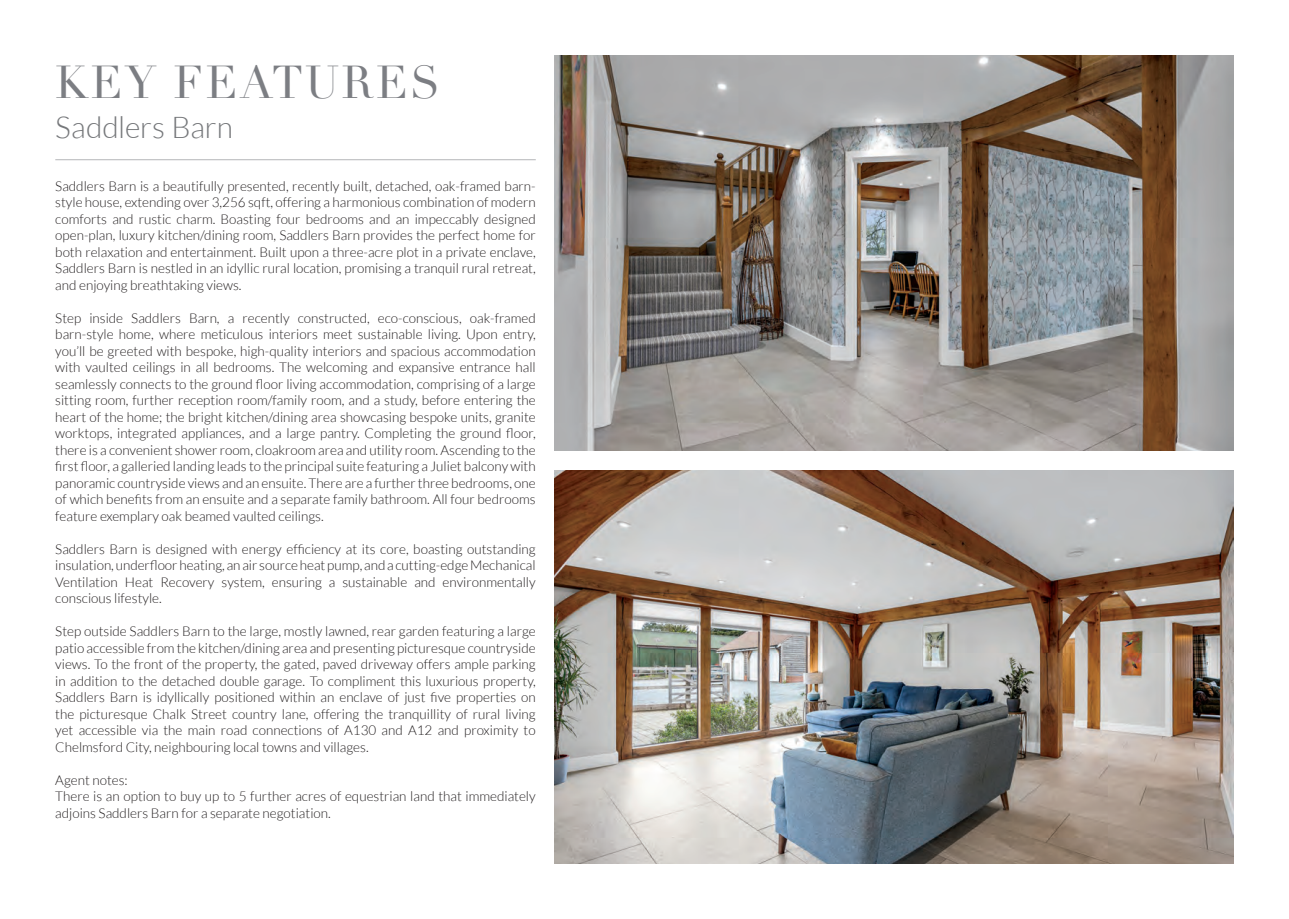
<style>
.page{position:relative;width:1289px;height:919px;background:#fff}
.page>*{position:absolute;margin:0;border:0;box-sizing:border-box;transform-origin:0 0}
.t1{font:45px "Didot";letter-spacing:.05em;color:#7c7e83}
.t2{font:300 30px "Lato";letter-spacing:-.005em;color:#76787b}
.t3{font:300 13.5px/16.5px "Lato";color:#231f20;text-align:justify}
</style>
<div class="page">
<hr style="left:55px;top:159px;width:481px;height:1px;background:#b4b5b8">
<img style="left:554px;top:55px;width:679px;height:396px">
<img style="left:554px;top:470px;width:679px;height:393px">
<h1 class="t1" style="left:55px;top:55px;width:386px">KEY FEATURES</h1>
<h2 class="t2" style="left:55px;top:111px;width:179px">Saddlers Barn</h2>
<p class="t3" style="left:55px;top:177px;width:482px">Saddlers Barn is a beautifully presented, recently built, detached, oak-framed barn&shy;style house, extending over 3,256 sqft, offering a harmonious combination of modern comforts and rustic charm. Boasting four bedrooms and an impeccably designed open-plan, luxury kitchen/dining room, Saddlers Barn provides the perfect home for both relaxation and entertainment. Built upon a three-acre plot in a private enclave, Saddlers Barn is nestled in an idyllic rural location, promising a tranquil rural retreat, and enjoying breathtaking views.</p>
<p class="t3" style="left:55px;top:309px;width:482px">Step inside Saddlers Barn, a recently constructed, eco-conscious, oak-framed barn-style home, where meticulous interiors meet sustainable living. Upon entry, you’ll be greeted with bespoke, high-quality interiors and spacious accommodation with vaulted ceilings in all bedrooms. The welcoming and expansive entrance hall seamlessly connects to the ground floor living accommodation, comprising of a large sitting room, further reception room/family room, and a study, before entering the heart of the home; the bright kitchen/dining area showcasing bespoke units, granite worktops, integrated appliances, and a large pantry. Completing the ground floor, there is a convenient shower room, cloakroom area and utility room. Ascending to the first floor, a galleried landing leads to the principal suite featuring a Juliet balcony with panoramic countryside views and an ensuite. There are a further three bedrooms, one of which benefits from an ensuite and a separate family bathroom. All four bedrooms feature exemplary oak beamed vaulted ceilings.</p>
<p class="t3" style="left:55px;top:540px;width:482px">Saddlers Barn is designed with energy efficiency at its core, boasting outstanding insulation, underfloor heating, an air source heat pump, and a cutting-edge Mechanical Ventilation Heat Recovery system, ensuring a sustainable and environmentally conscious lifestyle.</p>
<p class="t3" style="left:55px;top:623px;width:482px">Step outside Saddlers Barn to the large, mostly lawned, rear garden featuring a large patio accessible from the kitchen/dining area and presenting picturesque countryside views. To the front of the property, the gated, paved driveway offers ample parking in addition to the detached double garage. To compliment this luxurious property, Saddlers Barn is idyllically positioned within an enclave of just five properties on the picturesque Chalk Street country lane, offering the tranquillity of rural living yet accessible via the main road connections of A130 and A12 and proximity to Chelmsford City, neighbouring local towns and villages.</p>
<p class="t3" style="left:55px;top:771px;width:482px;text-align:left">Agent notes:<br>There is an option to buy up to 5 further acres of equestrian land that immediately adjoins Saddlers Barn for a separate negotiation.</p>
</div>
